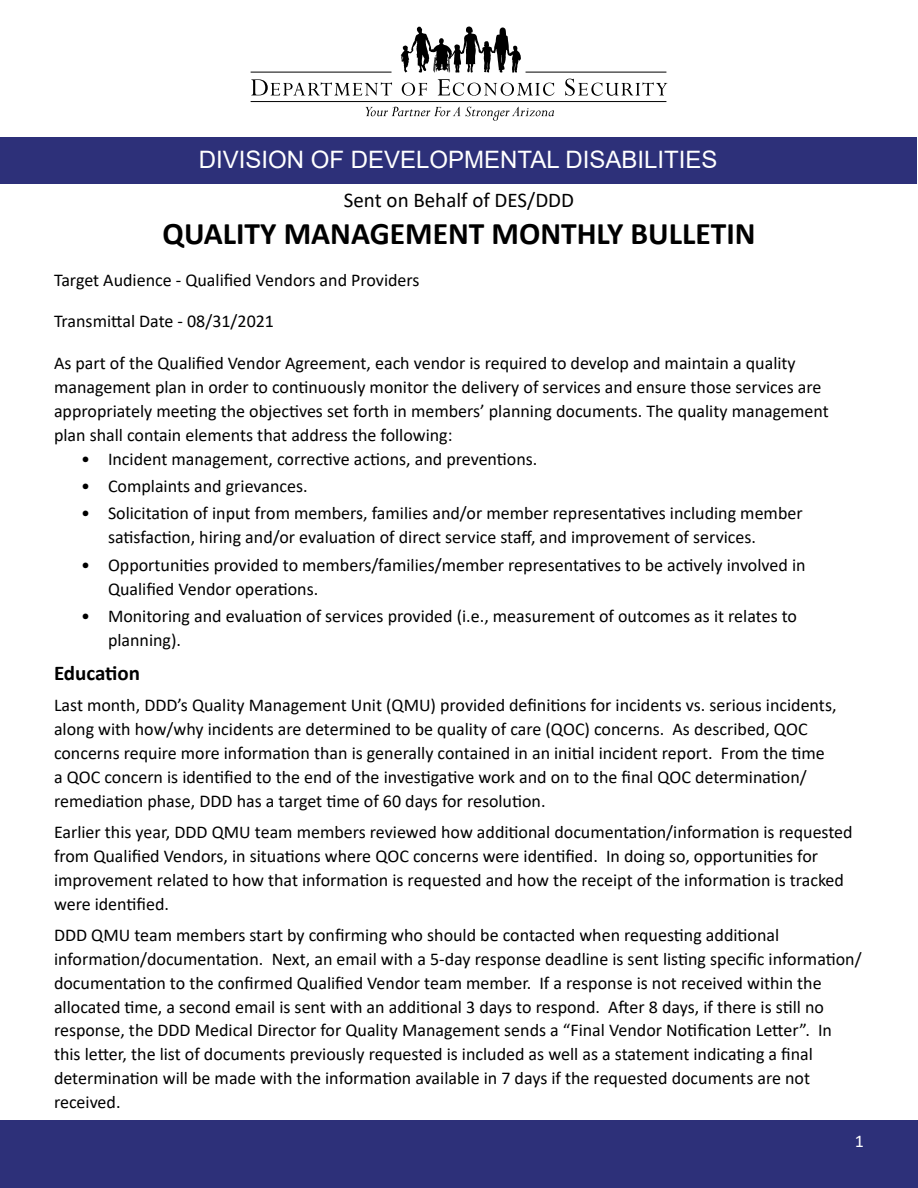
<style>
.page{position:relative;width:918px;height:1188px;background:#fff}
.page>*{position:absolute;margin:0;border:0;box-sizing:border-box;transform-origin:0 0}
.t1{font:700 31.5px "Calibri";color:#000}
.t2{font:24px "Arial";color:#fff}
.t3{font:21px "Calibri";color:#000}
.t4{font:700 21px "Calibri";letter-spacing:-.005em;color:#000}
.t5{font:18px/24px "Calibri";color:#000}
.t6{font:18px "Calibri";color:#fff}
</style>
<div class="page">
<div style="left:0;top:1120px;width:918px;height:68px;background:#2d3079"></div>
<div style="left:1px;top:138px;width:916px;height:46px;background:#2d3079"></div>
<svg style="left:251px;top:79px;width:141px;height:16px"></svg>
<svg style="left:366px;top:107px;width:188px;height:14px"></svg>
<svg style="left:401px;top:27px;width:120px;height:46px"></svg>
<svg style="left:402px;top:83px;width:25px;height:13px"></svg>
<svg style="left:438px;top:79px;width:116px;height:17px"></svg>
<svg style="left:565px;top:79px;width:102px;height:17px"></svg>
<hr style="left:251px;top:72px;width:141px;height:1px;background:#000">
<hr style="left:526px;top:72px;width:140px;height:1px;background:#000">
<hr style="left:251px;top:101px;width:415px;height:1px;background:#000">
<h2 class="t2" style="left:199px;top:143px;width:520px">DIVISION OF DEVELOPMENTAL DISABILITIES</h2>
<p class="t3" style="left:344px;top:185px;width:232px">Sent on Behalf of DES/DDD</p>
<h1 class="t1" style="left:162px;top:212px;width:595px">QUALITY MANAGEMENT MONTHLY BULLETIN</h1>
<p class="t5" style="left:54px;top:267px;width:367px">Target Audience - Qualified Vendors and Providers</p>
<p class="t5" style="left:54px;top:309px;width:222px">Transmittal Date - 08/31/2021</p>
<p class="t5" style="left:54px;top:350px;width:776px">As part of the Qualified Vendor Agreement, each vendor is required to develop and maintain a quality management plan in order to continuously monitor the delivery of services and ensure those services are appropriately meeting the objectives set forth in members’ planning documents. The quality management plan shall contain elements that address the following:</p>
<p class="t5" style="left:81px;top:446px;width:458px">• Incident management, corrective actions, and preventions.</p>
<p class="t5" style="left:81px;top:474px;width:228px">• Complaints and grievances.</p>
<p class="t5" style="left:108px;top:501px;width:696px;text-indent:-27px">• Solicitation of input from members, families and/or member representatives including member satisfaction, hiring and/or evaluation of direct service staff, and improvement of services.</p>
<p class="t5" style="left:108px;top:552px;width:699px;text-indent:-27px">• Opportunities provided to members/families/member representatives to be actively involved in<br>Qualified Vendor operations.</p>
<p class="t5" style="left:108px;top:604px;width:691px;text-indent:-27px">• Monitoring and evaluation of services provided (i.e., measurement of outcomes as it relates to planning).</p>
<p class="t4" style="left:54px;top:659px;width:88px">Education</p>
<p class="t5" style="left:54px;top:693px;width:784px">Last month, DDD’s Quality Management Unit (QMU) provided definitions for incidents vs. serious incidents, along with how/why incidents are determined to be quality of care (QOC) concerns. As described, QOC concerns require more information than is generally contained in an initial incident report. From the time a QOC concern is identified to the end of the investigative work and on to the final QOC determination/ remediation phase, DDD has a target time of 60 days for resolution.</p>
<p class="t5" style="left:54px;top:819px;width:800px">Earlier this year, DDD QMU team members reviewed how additional documentation/information is requested from Qualified Vendors, in situations where QOC concerns were identified. In doing so, opportunities for improvement related to how that information is requested and how the receipt of the information is tracked were identified.</p>
<p class="t5" style="left:54px;top:922px;width:809px">DDD QMU team members start by confirming who should be contacted when requesting additional information/documentation. Next, an email with a 5-day response deadline is sent listing specific information/ documentation to the confirmed Qualified Vendor team member. If a response is not received within the allocated time, a second email is sent with an additional 3 days to respond. After 8 days, if there is still no response, the DDD Medical Director for Quality Management sends a “Final Vendor Notification Letter”. In this letter, the list of documents previously requested is included as well as a statement indicating a final determination will be made with the information available in 7 days if the requested documents are not received.</p>
<p class="t6" style="left:855px;top:1129px;width:11px">1</p>
</div>
